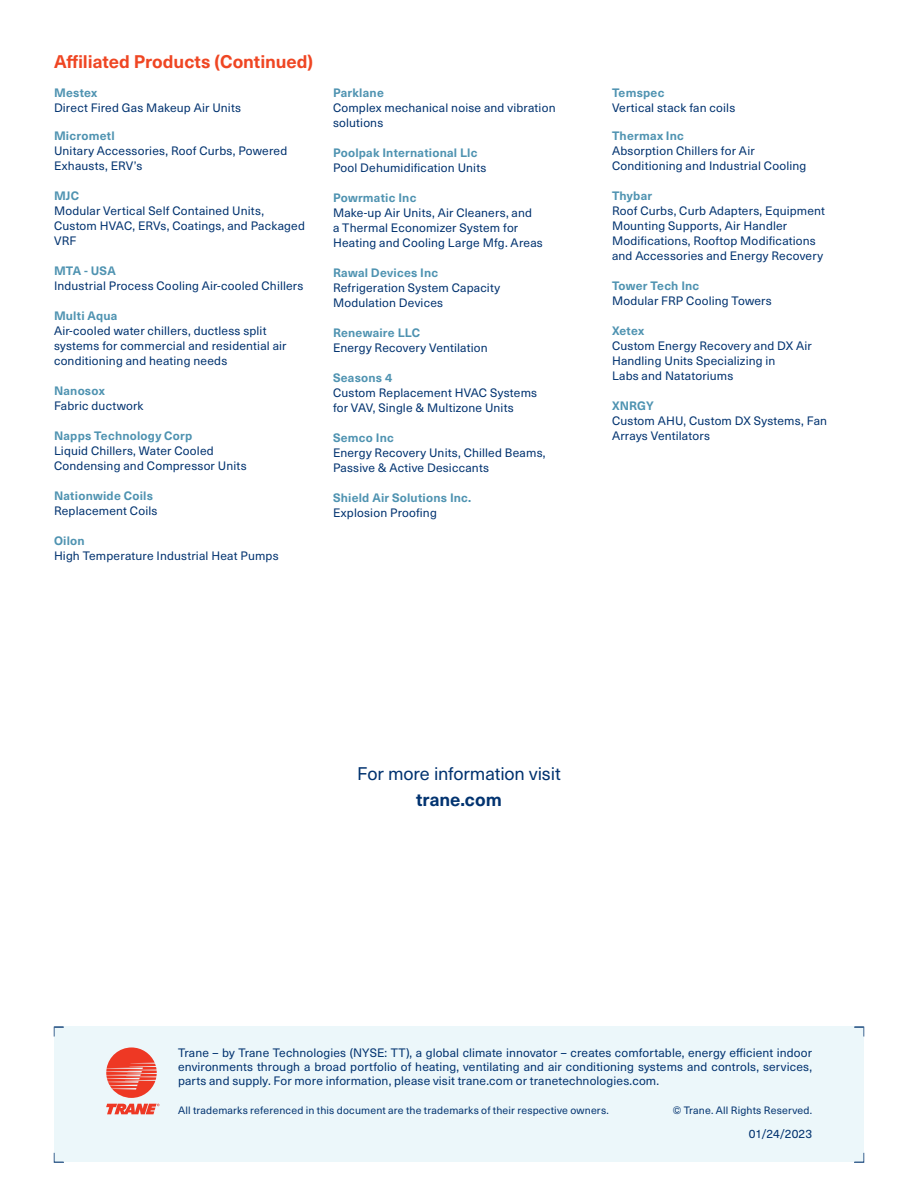
<style>
.page{position:relative;width:918px;height:1188px;background:#fff}
.page>*{position:absolute;margin:0;border:0;box-sizing:border-box;transform-origin:0 0}
.t1{font:700 18px "Neue Haas Unica W1 G";letter-spacing:-.005em;color:#ef4623}
.t2{font:18px "Neue Haas Unica W1 G";letter-spacing:-.01em;color:#023370}
.t3{font:700 18px "Neue Haas Unica W1 G";color:#023370}
.t4{font:12px/15px "Neue Haas Unica Pro";letter-spacing:.015em;color:#023370}
.t5{font:12px/15px "Neue Haas Unica W1 G";letter-spacing:.015em;color:#023370}
.t6{font:700 12px "Neue Haas Unica Pro";letter-spacing:.02em;color:#4f93b1}
.t7{font:700 12px "Neue Haas Unica W1 G";letter-spacing:.015em;color:#4f93b1}
.t8{font:10.5px "Neue Haas Unica W1 G";letter-spacing:.015em;color:#023370}
</style>
<div class="page">
<div style="left:54px;top:1027px;width:810px;height:135px;background:#ecf7fa"></div>
<svg style="left:854px;top:1027px;width:10px;height:10px"></svg>
<svg style="left:54px;top:1027px;width:10px;height:10px"></svg>
<svg style="left:106px;top:1104px;width:53px;height:10px"></svg>
<svg style="left:106px;top:1047px;width:51px;height:51px"></svg>
<h1 class="t1" style="left:54px;top:48px;width:261px">Affiliated Products (Continued)</h1>
<p class="t6" style="left:54px;top:85px;width:45px">Mestex</p>
<p class="t4" style="left:54px;top:100px;width:189px">Direct Fired Gas Makeup Air Units</p>
<p class="t6" style="left:54px;top:129px;width:62px">Micrometl</p>
<p class="t4" style="left:54px;top:144px;width:235px">Unitary Accessories, Roof Curbs, Powered<br>Exhausts, ERV’s</p>
<p class="t6" style="left:54px;top:189px;width:27px">MJC</p>
<p class="t4" style="left:54px;top:204px;width:253px">Modular Vertical Self Contained Units,<br>Custom HVAC, ERVs, Coatings, and Packaged<br>VRF</p>
<p class="t7" style="left:54px;top:262px;width:63px">MTA - USA</p>
<p class="t5" style="left:54px;top:278px;width:251px">Industrial Process Cooling Air-cooled Chillers</p>
<p class="t6" style="left:54px;top:309px;width:65px">Multi Aqua</p>
<p class="t4" style="left:54px;top:324px;width:234px">Air-cooled water chillers, ductless split systems for commercial and residential air conditioning and heating needs</p>
<p class="t6" style="left:54px;top:384px;width:52px">Nanosox</p>
<p class="t4" style="left:54px;top:399px;width:91px">Fabric ductwork</p>
<p class="t6" style="left:54px;top:429px;width:140px">Napps Technology Corp</p>
<p class="t4" style="left:54px;top:444px;width:194px">Liquid Chillers, Water Cooled<br>Condensing and Compressor Units</p>
<p class="t6" style="left:54px;top:489px;width:100px">Nationwide Coils</p>
<p class="t4" style="left:54px;top:504px;width:105px">Replacement Coils</p>
<p class="t7" style="left:54px;top:532px;width:32px">Oilon</p>
<p class="t5" style="left:54px;top:548px;width:226px">High Temperature Industrial Heat Pumps</p>
<p class="t7" style="left:333px;top:84px;width:52px">Parklane</p>
<p class="t5" style="left:333px;top:100px;width:224px">Complex mechanical noise and vibration solutions</p>
<p class="t6" style="left:333px;top:145px;width:146px">Poolpak International Llc</p>
<p class="t4" style="left:333px;top:160px;width:155px">Pool Dehumidification Units</p>
<p class="t6" style="left:333px;top:190px;width:85px">Powrmatic Inc</p>
<p class="t4" style="left:333px;top:205px;width:211px">Make-up Air Units, Air Cleaners, and<br>a Thermal Economizer System for<br>Heating and Cooling Large Mfg. Areas</p>
<p class="t7" style="left:333px;top:264px;width:107px">Rawal Devices Inc</p>
<p class="t5" style="left:333px;top:280px;width:169px">Refrigeration System Capacity<br>Modulation Devices</p>
<p class="t7" style="left:333px;top:324px;width:89px">Renewaire LLC</p>
<p class="t5" style="left:333px;top:340px;width:156px">Energy Recovery Ventilation</p>
<p class="t6" style="left:333px;top:370px;width:61px">Seasons 4</p>
<p class="t4" style="left:333px;top:385px;width:206px">Custom Replacement HVAC Systems for VAV, Single &amp; Multizone Units</p>
<p class="t6" style="left:333px;top:430px;width:62px">Semco Inc</p>
<p class="t4" style="left:333px;top:445px;width:214px">Energy Recovery Units, Chilled Beams,<br>Passive &amp; Active Desiccants</p>
<p class="t6" style="left:333px;top:490px;width:140px">Shield Air Solutions Inc.</p>
<p class="t4" style="left:333px;top:505px;width:105px">Explosion Proofing</p>
<p class="t6" style="left:612px;top:85px;width:54px">Temspec</p>
<p class="t4" style="left:612px;top:100px;width:125px">Vertical stack fan coils</p>
<p class="t6" style="left:612px;top:129px;width:73px">Thermax Inc</p>
<p class="t4" style="left:612px;top:144px;width:196px">Absorption Chillers for Air<br>Conditioning and Industrial Cooling</p>
<p class="t6" style="left:612px;top:189px;width:42px">Thybar</p>
<p class="t4" style="left:612px;top:204px;width:215px">Roof Curbs, Curb Adapters, Equipment Mounting Supports, Air Handler Modifications, Rooftop Modifications and Accessories and Energy Recovery</p>
<p class="t6" style="left:612px;top:279px;width:89px">Tower Tech Inc</p>
<p class="t4" style="left:612px;top:294px;width:161px">Modular FRP Cooling Towers</p>
<p class="t6" style="left:612px;top:324px;width:34px">Xetex</p>
<p class="t4" style="left:612px;top:339px;width:201px">Custom Energy Recovery and DX Air<br>Handling Units Specializing in<br>Labs and Natatoriums</p>
<p class="t6" style="left:612px;top:399px;width:43px">XNRGY</p>
<p class="t4" style="left:612px;top:414px;width:217px">Custom AHU, Custom DX Systems, Fan<br>Arrays Ventilators</p>
<h1 class="t2" style="left:357px;top:761px;width:205px">For more information visit</h1>
<h1 class="t3" style="left:416px;top:786px;width:87px">trane.com</h1>
<p class="t5" style="left:178px;top:1044px;width:636px;line-height:14.4px;text-align:justify">Trane – by Trane Technologies (NYSE: TT), a global climate innovator – creates comfortable, energy efficient indoor environments through a broad portfolio of heating, ventilating and air conditioning systems and controls, services, parts and supply. For more information, please visit trane.com or tranetechnologies.com.</p>
<p class="t8" style="left:178px;top:1103px;width:432px">All trademarks referenced in this document are the trademarks of their respective owners.</p>
<p class="t5" style="left:749px;top:1126px;width:65px">01/24/2023</p>
<p class="t8" style="left:673px;top:1103px;width:141px">© Trane. All Rights Reserved.</p>
</div>
